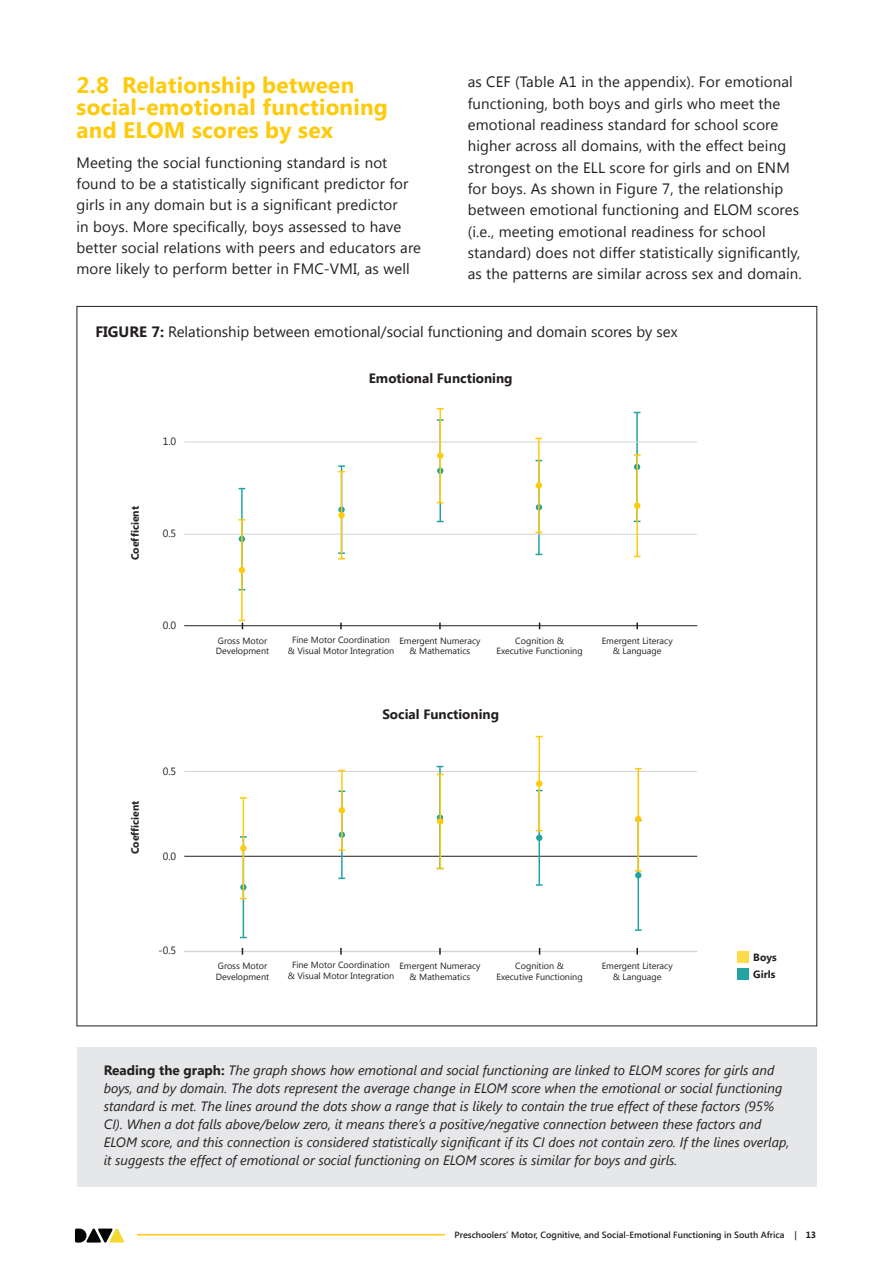
<style>
.page{position:relative;width:893px;height:1263px;background:#fff}
.page>*{position:absolute;margin:0;border:0;box-sizing:border-box;transform-origin:0 0}
.Subhead1{font:700 22.5px/22.5px "Segoe UI";letter-spacing:.01em;color:#feca0a}
.Subhead1-2{font:15px/21.3px "Segoe UI";letter-spacing:.01em;color:#231f20}
.Body{font:italic 13.5px/18px "Segoe UI";color:#231f20}
.t1{font:700 13.5px "Segoe UI";color:#231f20}
.t2{font:700 10.5px "Segoe UI";color:#231f20}
.t3{font:10.5px "Segoe UI";color:#231f20}
.t4{font:9px/10.5px "Segoe UI";color:#231f20;text-align:center}
.t5{font:600 9px "Segoe UI";color:#231f20}
.s1{font-weight:700}
.s2{font-weight:700;font-style:normal}
</style>
<div class="page">
<svg style="left:75px;top:1228px;width:49px;height:15px"></svg>
<hr style="left:137px;top:1234px;width:308px;height:1px;background:#feca0a">
<hr style="left:241px;top:489px;width:2px;height:101px;background:#23a3a4">
<svg style="left:239px;top:536px;width:6px;height:6px"></svg>
<svg style="left:338px;top:506px;width:7px;height:7px"></svg>
<hr style="left:439px;top:420px;width:2px;height:101px;background:#23a3a4">
<svg style="left:437px;top:468px;width:6px;height:6px"></svg>
<hr style="left:538px;top:461px;width:2px;height:93px;background:#23a3a4">
<svg style="left:536px;top:504px;width:6px;height:6px"></svg>
<hr style="left:636px;top:412px;width:2px;height:109px;background:#23a3a4">
<svg style="left:634px;top:464px;width:6px;height:6px"></svg>
<hr style="left:184px;top:771px;width:513px;height:1px;background:#d1d2d4">
<hr style="left:184px;top:951px;width:513px;height:1px;background:#d1d2d4">
<hr style="left:184px;top:625px;width:513px;height:1px;background:#231f20">
<hr style="left:184px;top:534px;width:513px;height:1px;background:#d1d2d4">
<hr style="left:184px;top:442px;width:513px;height:1px;background:#d1d2d4">
<hr style="left:184px;top:856px;width:513px;height:1px;background:#231f20">
<svg style="left:340px;top:948px;width:2px;height:7px"></svg>
<svg style="left:439px;top:948px;width:2px;height:7px"></svg>
<svg style="left:636px;top:948px;width:2px;height:7px"></svg>
<svg style="left:340px;top:622px;width:2px;height:7px"></svg>
<svg style="left:439px;top:622px;width:2px;height:7px"></svg>
<svg style="left:636px;top:622px;width:2px;height:7px"></svg>
<div style="left:737px;top:951px;width:12px;height:12px;background:#ffdc47"></div>
<div style="left:737px;top:968px;width:12px;height:12px;background:#23a3a4"></div>
<hr style="left:241px;top:520px;width:2px;height:100px;background:#feca0a">
<svg style="left:238px;top:519px;width:7px;height:2px"></svg>
<svg style="left:238px;top:620px;width:7px;height:9px"></svg>
<svg style="left:239px;top:567px;width:6px;height:6px"></svg>
<hr style="left:243px;top:837px;width:1px;height:100px;background:#23a3a4">
<svg style="left:240px;top:836px;width:7px;height:2px"></svg>
<svg style="left:240px;top:884px;width:7px;height:6px"></svg>
<hr style="left:341px;top:791px;width:2px;height:87px;background:#23a3a4">
<svg style="left:339px;top:832px;width:6px;height:6px"></svg>
<hr style="left:439px;top:766px;width:2px;height:102px;background:#23a3a4">
<div style="left:437px;top:814px;width:6px;height:7px;background:#23a3a4;border-radius:50%"></div>
<hr style="left:538px;top:790px;width:2px;height:95px;background:#23a3a4">
<svg style="left:536px;top:884px;width:7px;height:2px"></svg>
<div style="left:536px;top:834px;width:6px;height:7px;background:#23a3a4;border-radius:50%"></div>
<hr style="left:341px;top:472px;width:1px;height:87px;background:#feca0a">
<svg style="left:338px;top:465px;width:7px;height:7px"></svg>
<svg style="left:338px;top:552px;width:7px;height:8px"></svg>
<hr style="left:538px;top:438px;width:2px;height:94px;background:#feca0a">
<div style="left:338px;top:512px;width:7px;height:6px;background:#feca0a;border-radius:50%"></div>
<hr style="left:439px;top:409px;width:2px;height:94px;background:#feca0a">
<div style="left:437px;top:452px;width:6px;height:7px;background:#feca0a;border-radius:50%"></div>
<div style="left:536px;top:482px;width:6px;height:7px;background:#feca0a;border-radius:50%"></div>
<hr style="left:636px;top:455px;width:2px;height:101px;background:#feca0a">
<svg style="left:634px;top:454px;width:7px;height:2px"></svg>
<div style="left:634px;top:502px;width:6px;height:7px;background:#feca0a;border-radius:50%"></div>
<hr style="left:341px;top:770px;width:2px;height:80px;background:#feca0a">
<svg style="left:338px;top:849px;width:7px;height:2px"></svg>
<svg style="left:339px;top:807px;width:6px;height:6px"></svg>
<hr style="left:439px;top:774px;width:2px;height:94px;background:#feca0a">
<svg style="left:437px;top:818px;width:6px;height:6px"></svg>
<hr style="left:637px;top:820px;width:2px;height:110px;background:#23a3a4">
<svg style="left:635px;top:929px;width:7px;height:2px"></svg>
<hr style="left:243px;top:798px;width:1px;height:100px;background:#feca0a">
<svg style="left:240px;top:797px;width:7px;height:2px"></svg>
<div style="left:240px;top:845px;width:7px;height:6px;background:#feca0a;border-radius:50%"></div>
<hr style="left:637px;top:769px;width:2px;height:102px;background:#feca0a">
<svg style="left:635px;top:870px;width:7px;height:8px"></svg>
<svg style="left:635px;top:816px;width:7px;height:6px"></svg>
<hr style="left:538px;top:736px;width:2px;height:95px;background:#feca0a">
<div style="left:536px;top:780px;width:6px;height:7px;background:#feca0a;border-radius:50%"></div>
<div style="left:77px;top:1047px;width:739px;height:139px;background:#e6e7e9"></div>
<p class="Subhead1" style="left:77px;top:72px;width:313px">2.8 Relationship between social-emotional functioning and ELOM scores by sex</p>
<p class="Subhead1-2" style="left:77px;top:151px;width:346px">Meeting the social functioning standard is not found to be a statistically significant predictor for girls in any domain but is a significant predictor<br>in boys. More specifically, boys assessed to have better social relations with peers and educators are more likely to perform better in FMC-VMI, as well</p>
<p class="Subhead1-2" style="left:468px;top:71px;width:336px">as CEF (Table A1 in the appendix). For emotional functioning, both boys and girls who meet the emotional readiness standard for school score higher across all domains, with the effect being strongest on the ELL score for girls and on ENM for boys. As shown in Figure 7, the relationship between emotional functioning and ELOM scores (i.e., meeting emotional readiness for school standard) does not differ statistically significantly, as the patterns are similar across sex and domain.</p>
<p class="Subhead1-2" style="left:95px;top:321px;width:584px"><span class="s1">FIGURE 7:</span> Relationship between emotional/social functioning and domain scores by sex</p>
<p class="t3" style="left:163px;top:433px;width:15px">1.0</p>
<p class="t2" style="left:128px;top:560px;width:55px;rotate:-90deg">Coefficient</p>
<p class="t3" style="left:163px;top:526px;width:15px">0.5</p>
<p class="t3" style="left:163px;top:618px;width:15px">0.0</p>
<p class="t2" style="left:128px;top:854px;width:55px;rotate:-90deg">Coefficient</p>
<p class="t3" style="left:163px;top:764px;width:15px">0.5</p>
<p class="t3" style="left:163px;top:849px;width:15px">0.0</p>
<p class="t3" style="left:158px;top:943px;width:19px">-0.5</p>
<p class="t1" style="left:369px;top:368px;width:145px">Emotional Functioning</p>
<p class="t4" style="left:216px;top:635px;width:55px;text-align:left">Gross Motor<br>Development</p>
<p class="t4" style="left:288px;top:634px;width:108px">Fine Motor Coordination &amp; Visual Motor Integration</p>
<p class="t4" style="left:399px;top:635px;width:83px">Emergent Numeracy &amp; Mathematics</p>
<p class="t4" style="left:496px;top:635px;width:88px">Cognition &amp;<br>Executive Functioning</p>
<p class="t4" style="left:602px;top:635px;width:72px">Emergent Literacy &amp; Language</p>
<p class="t1" style="left:382px;top:705px;width:118px">Social Functioning</p>
<p class="t4" style="left:216px;top:960px;width:55px;text-align:left">Gross Motor<br>Development</p>
<p class="t4" style="left:288px;top:959px;width:108px">Fine Motor Coordination &amp; Visual Motor Integration</p>
<p class="t4" style="left:399px;top:960px;width:83px">Emergent Numeracy &amp; Mathematics</p>
<p class="t4" style="left:496px;top:960px;width:88px">Cognition &amp;<br>Executive Functioning</p>
<p class="t4" style="left:602px;top:960px;width:72px">Emergent Literacy &amp; Language</p>
<p class="t2" style="left:753px;top:950px;width:25px">Boys</p>
<p class="t2" style="left:753px;top:967px;width:24px">Girls</p>
<p class="Body" style="left:104px;top:1061px;width:687px"><span class="s2">Reading the graph:</span> The graph shows how emotional and social functioning are linked to ELOM scores for girls and boys, and by domain. The dots represent the average change in ELOM score when the emotional or social functioning standard is met. The lines around the dots show a range that is likely to contain the true effect of these factors (95% CI). When a dot falls above/below zero, it means there’s a positive/negative connection between these factors and ELOM score, and this connection is considered statistically significant if its CI does not contain zero. If the lines overlap, it suggests the effect of emotional or social functioning on ELOM scores is similar for boys and girls.</p>
<p class="t5" style="left:454px;top:1228px;width:363px">Preschoolers’ Motor, Cognitive, and Social-Emotional Functioning in South Africa | <span class="s1">13</span></p>
</div>
